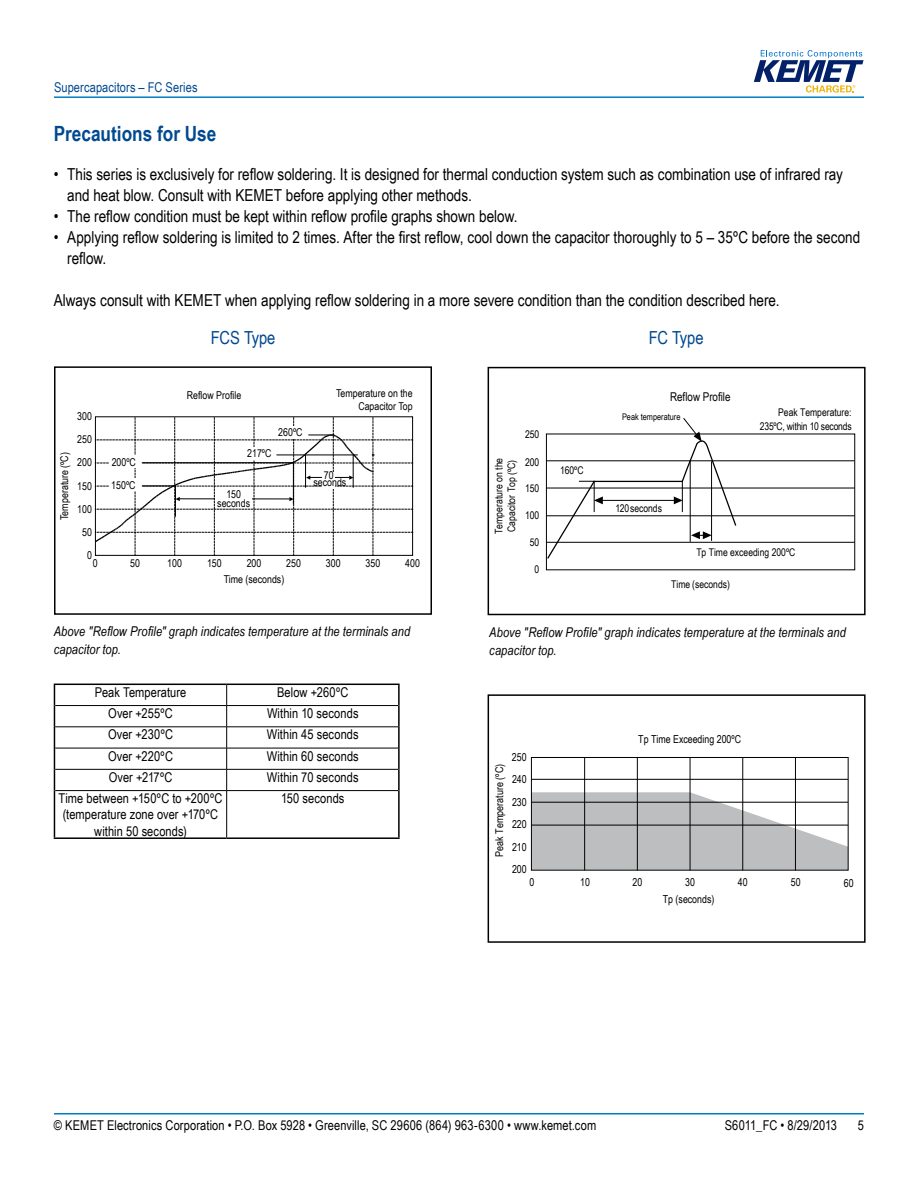
<style>
.page{position:relative;width:918px;height:1188px;background:#fff}
.page>*{position:absolute;margin:0;border:0;box-sizing:border-box;transform-origin:0 0}
.t1{font:700 21px "Arial Narrow";color:#004990}
.t2{font:18px "Arial Narrow";color:#004990}
.t3{font:16.5px/21px "Arial Narrow";color:#000}
.t4{font:13.5px/16.2px "Arial Narrow";letter-spacing:.01em;color:#000;text-align:center}
.t5{font:italic 13.5px/18px "Arial Narrow";letter-spacing:.005em;color:#000}
.t6{font:13.5px "Arial Narrow";letter-spacing:.01em;color:#004990}
.t7{font:13.5px "Arial Narrow";letter-spacing:-.01em;color:#000}
.t8{font:12.15px "Arial Narrow";color:#000}
.t9{font:10.95px/22.5px "Arial Narrow";color:#000;text-align:justify}
.t10{font:10.8px/22.8px "Arial Narrow";color:#000;text-align:center}
.t11{font:10.65px "Arial Narrow";color:#000}
.t12{font:10.65px/14px "Arial Narrow";letter-spacing:-.02em;color:#000;text-align:right}
.t13{font:10.5px/12.6px "Arial Narrow";color:#000}
.t14{font:9.15px "Arial Narrow";color:#000}
</style>
<div class="page">
<hr style="left:54px;top:1113px;width:810px;height:2px;background:#007dc3">
<hr style="left:54px;top:96px;width:810px;height:2px;background:#007dc3">
<svg style="left:754px;top:50px;width:110px;height:43px"></svg>
<div style="left:488px;top:694px;width:378px;height:249px;border:2px solid #000"></div>
<div style="left:488px;top:367px;width:378px;height:248px;border:2px solid #000"></div>
<div style="left:54px;top:366px;width:378px;height:249px;border:2px solid #000"></div>
<hr style="left:546px;top:542px;width:309px;height:1px;background:#000">
<hr style="left:546px;top:516px;width:309px;height:1px;background:#000">
<hr style="left:546px;top:488px;width:309px;height:1px;background:#000">
<hr style="left:546px;top:461px;width:309px;height:1px;background:#000">
<svg style="left:546px;top:418px;width:191px;height:142px"></svg>
<hr style="left:682px;top:481px;width:1px;height:31px;background:#000">
<svg style="left:533px;top:792px;width:314px;height:77px"></svg>
<div style="left:531px;top:757px;width:318px;height:114px;border:1px solid #000"></div>
<hr style="left:795px;top:758px;width:1px;height:112px;background:#000">
<hr style="left:742px;top:758px;width:1px;height:112px;background:#000">
<hr style="left:690px;top:758px;width:1px;height:112px;background:#000">
<hr style="left:637px;top:758px;width:1px;height:112px;background:#000">
<hr style="left:584px;top:758px;width:1px;height:112px;background:#000">
<hr style="left:531px;top:779px;width:317px;height:1px;background:#000">
<hr style="left:531px;top:802px;width:317px;height:1px;background:#000">
<hr style="left:531px;top:825px;width:317px;height:1px;background:#000">
<svg style="left:94px;top:417px;width:319px;height:138px"></svg>
<hr style="left:142px;top:462px;width:151px;height:1px;background:#000">
<hr style="left:142px;top:485px;width:33px;height:1px;background:#000">
<div style="left:216px;top:493px;width:36px;height:12px;background:#fff"></div>
<hr style="left:55px;top:705px;width:172px;height:1px;background:#000">
<hr style="left:227px;top:705px;width:171px;height:1px;background:#000">
<hr style="left:55px;top:727px;width:172px;height:1px;background:#000">
<hr style="left:227px;top:727px;width:171px;height:1px;background:#000">
<hr style="left:55px;top:748px;width:172px;height:1px;background:#000">
<hr style="left:227px;top:748px;width:171px;height:1px;background:#000">
<hr style="left:55px;top:769px;width:172px;height:1px;background:#000">
<hr style="left:227px;top:769px;width:171px;height:1px;background:#000">
<svg style="left:226px;top:685px;width:1px;height:105px"></svg>
<hr style="left:55px;top:790px;width:172px;height:1px;background:#000">
<hr style="left:227px;top:790px;width:171px;height:1px;background:#000">
<hr style="left:226px;top:791px;width:1px;height:46px;background:#000">
<hr style="left:54px;top:684px;width:173px;height:1px;background:#000">
<hr style="left:227px;top:684px;width:173px;height:1px;background:#000">
<hr style="left:398px;top:685px;width:2px;height:21px;background:#000">
<hr style="left:398px;top:706px;width:2px;height:21px;background:#000">
<hr style="left:398px;top:727px;width:2px;height:21px;background:#000">
<hr style="left:398px;top:748px;width:2px;height:21px;background:#000">
<svg style="left:54px;top:685px;width:1px;height:106px"></svg>
<hr style="left:398px;top:769px;width:2px;height:22px;background:#000">
<hr style="left:54px;top:791px;width:1px;height:46px;background:#000">
<hr style="left:398px;top:791px;width:2px;height:46px;background:#000">
<hr style="left:54px;top:837px;width:173px;height:2px;background:#000">
<hr style="left:227px;top:837px;width:173px;height:2px;background:#000">
<p class="t6" style="left:54px;top:77px;width:145px">Supercapacitors – FC Series</p>
<p class="t1" style="left:54px;top:118px;width:164px">Precautions for Use</p>
<p class="t3" style="left:67px;top:163px;width:777px;text-indent:-13px">• This series is exclusively for reflow soldering. It is designed for thermal conduction system such as combination use of infrared ray and heat blow. Consult with KEMET before applying other methods.</p>
<p class="t3" style="left:54px;top:205px;width:465px">• The reflow condition must be kept within reflow profile graphs shown below.</p>
<p class="t3" style="left:67px;top:226px;width:795px;text-indent:-13px">• Applying reflow soldering is limited to 2 times. After the first reflow, cool down the capacitor thoroughly to 5 – 35ºC before the second reflow.</p>
<p class="t3" style="left:54px;top:289px;width:727px">Always consult with KEMET when applying reflow soldering in a more severe condition than the condition described here.</p>
<p class="t2" style="left:211px;top:324px;width:66px">FCS Type</p>
<p class="t2" style="left:649px;top:324px;width:56px">FC Type</p>
<p class="t10" style="left:77px;top:405px;width:16px">300</p>
<p class="t10" style="left:77px;top:428px;width:16px">250</p>
<p class="t10" style="left:53px;top:520px;width:69px;rotate:-90deg">Temperature (ºC)</p>
<p class="t10" style="left:111px;top:451px;width:26px;text-align:left">200ºC<br>150ºC</p>
<p class="t10" style="left:77px;top:451px;width:16px">200</p>
<p class="t10" style="left:77px;top:474px;width:16px">150</p>
<p class="t10" style="left:77px;top:497px;width:16px">100</p>
<p class="t10" style="left:82px;top:520px;width:11px">50</p>
<p class="t10" style="left:187px;top:383px;width:56px">Reflow Profile</p>
<p class="t10" style="left:278px;top:421px;width:26px">260ºC</p>
<p class="t10" style="left:247px;top:442px;width:26px">217ºC</p>
<p class="t10" style="left:217px;top:489px;width:34px;line-height:9.3px">150 seconds</p>
<p class="t10" style="left:336px;top:386px;width:78px;line-height:13px;text-align:right">Temperature on the<br>Capacitor Top</p>
<p class="t10" style="left:313px;top:471px;width:34px;line-height:7.8px">70 seconds</p>
<p class="t10" style="left:87px;top:543px;width:6px">0</p>
<p class="t10" style="left:93px;top:551px;width:6px">0</p>
<p class="t10" style="left:130px;top:551px;width:11px">50</p>
<p class="t10" style="left:167px;top:551px;width:16px">100</p>
<p class="t10" style="left:207px;top:551px;width:16px">150</p>
<p class="t10" style="left:247px;top:551px;width:16px">200</p>
<p class="t10" style="left:286px;top:551px;width:16px">250</p>
<p class="t10" style="left:326px;top:551px;width:16px">300</p>
<p class="t10" style="left:366px;top:551px;width:16px">350</p>
<p class="t10" style="left:405px;top:551px;width:16px">400</p>
<p class="t10" style="left:224px;top:568px;width:62px">Time (seconds)</p>
<p class="t5" style="left:54px;top:622px;width:358px">Above "Reflow Profile" graph indicates temperature at the terminals and capacitor top.</p>
<p class="t4" style="left:95px;top:683px;width:93px">Peak Temperature</p>
<p class="t4" style="left:277px;top:683px;width:73px">Below +260ºC</p>
<p class="t4" style="left:108px;top:705px;width:66px">Over +255ºC</p>
<p class="t4" style="left:267px;top:705px;width:93px">Within 10 seconds</p>
<p class="t4" style="left:108px;top:726px;width:67px">Over +230ºC</p>
<p class="t4" style="left:267px;top:726px;width:93px">Within 45 seconds</p>
<p class="t4" style="left:108px;top:747px;width:66px">Over +220ºC</p>
<p class="t4" style="left:267px;top:747px;width:94px">Within 60 seconds</p>
<p class="t4" style="left:109px;top:769px;width:65px">Over +217ºC</p>
<p class="t4" style="left:267px;top:769px;width:93px">Within 70 seconds</p>
<p class="t4" style="left:59px;top:790px;width:166px">Time between +150ºC to +200ºC (temperature zone over +170ºC within 50 seconds)</p>
<p class="t4" style="left:281px;top:790px;width:65px">150 seconds</p>
<p class="t11" style="left:525px;top:427px;width:16px">250</p>
<p class="t11" style="left:525px;top:454px;width:16px">200</p>
<p class="t11" style="left:525px;top:481px;width:16px">150</p>
<p class="t11" style="left:525px;top:508px;width:16px">100</p>
<p class="t11" style="left:530px;top:535px;width:11px">50</p>
<p class="t11" style="left:535px;top:561px;width:6px">0</p>
<p class="t13" style="left:492px;top:534px;width:78px;rotate:-90deg">Temperature on the<br>Capacitor Top (ºC)</p>
<p class="t11" style="left:560px;top:462px;width:25px">160ºC</p>
<p class="t8" style="left:670px;top:388px;width:62px">Reflow Profile</p>
<p class="t14" style="left:622px;top:410px;width:60px">Peak temperature</p>
<p class="t12" style="left:760px;top:405px;width:93px">Peak Temperature:<br>235ºC, within 10 seconds</p>
<p class="t11" style="left:615px;top:500px;width:48px">120 seconds</p>
<p class="t11" style="left:696px;top:545px;width:100px">Tp Time exceeding 200ºC</p>
<p class="t11" style="left:671px;top:576px;width:60px">Time (seconds)</p>
<p class="t5" style="left:489px;top:623px;width:358px">Above "Reflow Profile" graph indicates temperature at the terminals and capacitor top.</p>
<p class="t10" style="left:488px;top:857px;width:94px;rotate:-90deg">Peak Temperature (ºC)</p>
<p class="t9" style="left:512px;top:745px;width:16px">250<br>240<br>230<br>220<br>210<br>200</p>
<p class="t9" style="left:638px;top:727px;width:104px">Tp Time Exceeding 200ºC</p>
<p class="t9" style="left:529px;top:871px;width:6px">0</p>
<p class="t9" style="left:580px;top:871px;width:11px">10</p>
<p class="t9" style="left:633px;top:871px;width:11px">20</p>
<p class="t9" style="left:685px;top:871px;width:11px">30</p>
<p class="t9" style="left:738px;top:871px;width:11px">40</p>
<p class="t9" style="left:791px;top:871px;width:11px">50</p>
<p class="t9" style="left:844px;top:871px;width:11px">60</p>
<p class="t9" style="left:663px;top:887px;width:53px">Tp (seconds)</p>
<p class="t4" style="left:54px;top:1117px;width:544px">© KEMET Electronics Corporation • P.O. Box 5928 • Greenville, SC 29606 (864) 963-6300 • www.kemet.com</p>
<p class="t7" style="left:725px;top:1116px;width:114px">S6011_FC • 8/29/2013</p>
<p class="t4" style="left:858px;top:1117px;width:8px">5</p>
</div>
